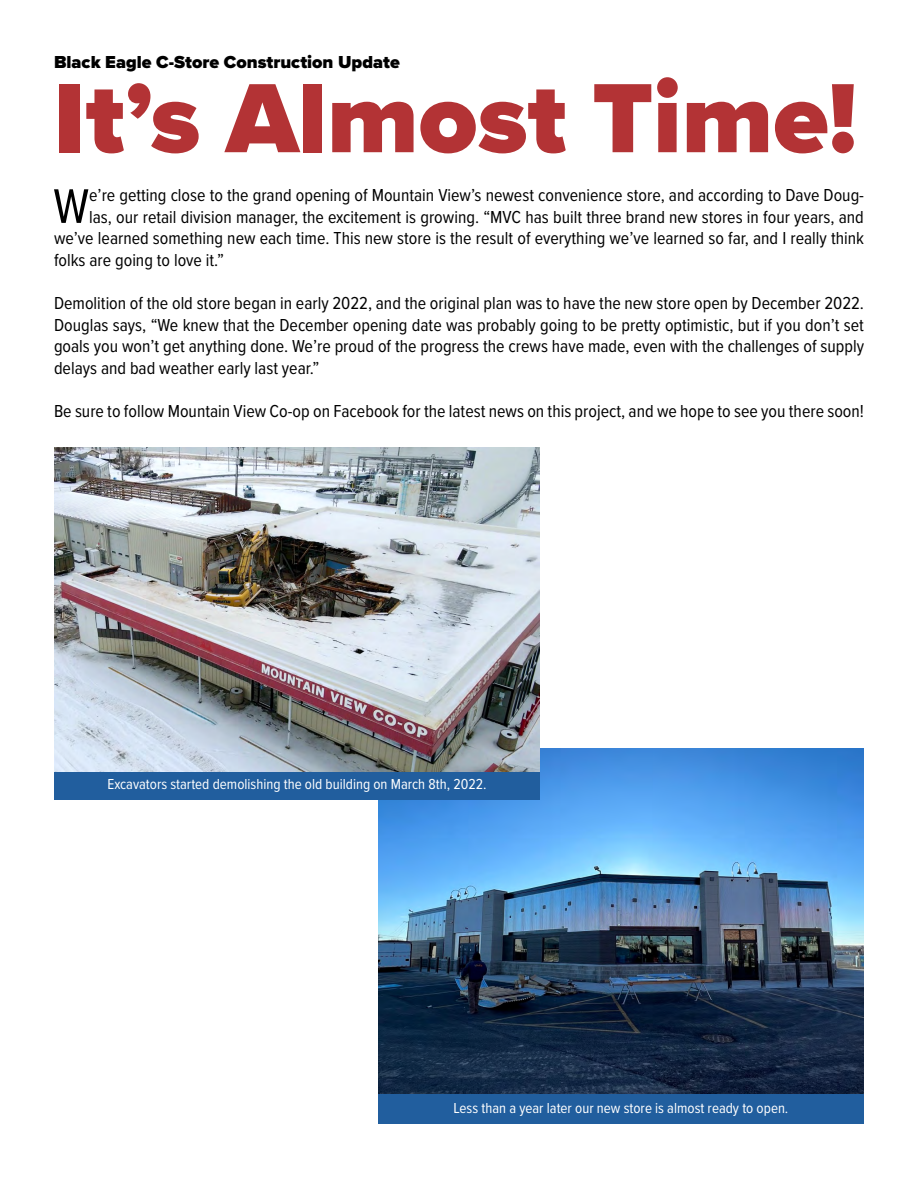
<style>
.page{position:relative;width:918px;height:1188px;background:#fff}
.page>*{position:absolute;margin:0;border:0;box-sizing:border-box;transform-origin:0 0}
.t1{font:900 102px "Proxima Nova";color:#b33335}
.t2{font:50.4px "Proxima Nova Cond";color:#000}
.t3{font:18px/21.6px "Proxima Nova Cond";color:#000;text-align:justify}
.t4{font:900 18px "Proxima Nova";color:#000}
.t5{font:15px "Proxima Nova Cond";color:#fff}
</style>
<div class="page">
<img style="left:378px;top:748px;width:486px;height:346px">
<div style="left:54px;top:770px;width:486px;height:29px;background:#215e9e"></div>
<div style="left:378px;top:1094px;width:486px;height:29px;background:#215e9e"></div>
<img style="left:54px;top:447px;width:486px;height:324px">
<p class="t4" style="left:54px;top:49px;width:347px">Black Eagle C-Store Construction Update</p>
<h1 class="t1" style="left:54px;top:42px;width:805px">It’s Almost Time!</h1>
<h2 class="t2" style="left:53px;top:169px;width:38px">W</h2>
<p class="t3" style="left:89px;top:184px;width:776px">e’re getting close to the grand opening of Mountain View’s newest convenience store, and according to Dave Doug-</p>
<p class="t3" style="left:89px;top:205px;width:776px">las, our retail division manager, the excitement is growing. “MVC has built three brand new stores in four years, and</p>
<p class="t3" style="left:54px;top:227px;width:812px">we’ve learned something new each time. This new store is the result of everything we’ve learned so far, and I really think</p>
<p class="t3" style="left:54px;top:249px;width:172px">folks are going to love it.”</p>
<p class="t3" style="left:54px;top:292px;width:812px">Demolition of the old store began in early 2022, and the original plan was to have the new store open by December 2022.<br>Douglas says, “We knew that the December opening date was probably going to be pretty optimistic, but if you don’t set goals you won’t get anything done. We’re proud of the progress the crews have made, even with the challenges of supply delays and bad weather early last year.”</p>
<p class="t3" style="left:54px;top:400px;width:812px">Be sure to follow Mountain View Co-op on Facebook for the latest news on this project, and we hope to see you there soon!</p>
<p class="t5" style="left:108px;top:773px;width:380px">Excavators started demolishing the old building on March 8th, 2022.</p>
<p class="t5" style="left:454px;top:1097px;width:336px">Less than a year later our new store is almost ready to open.</p>
</div>
